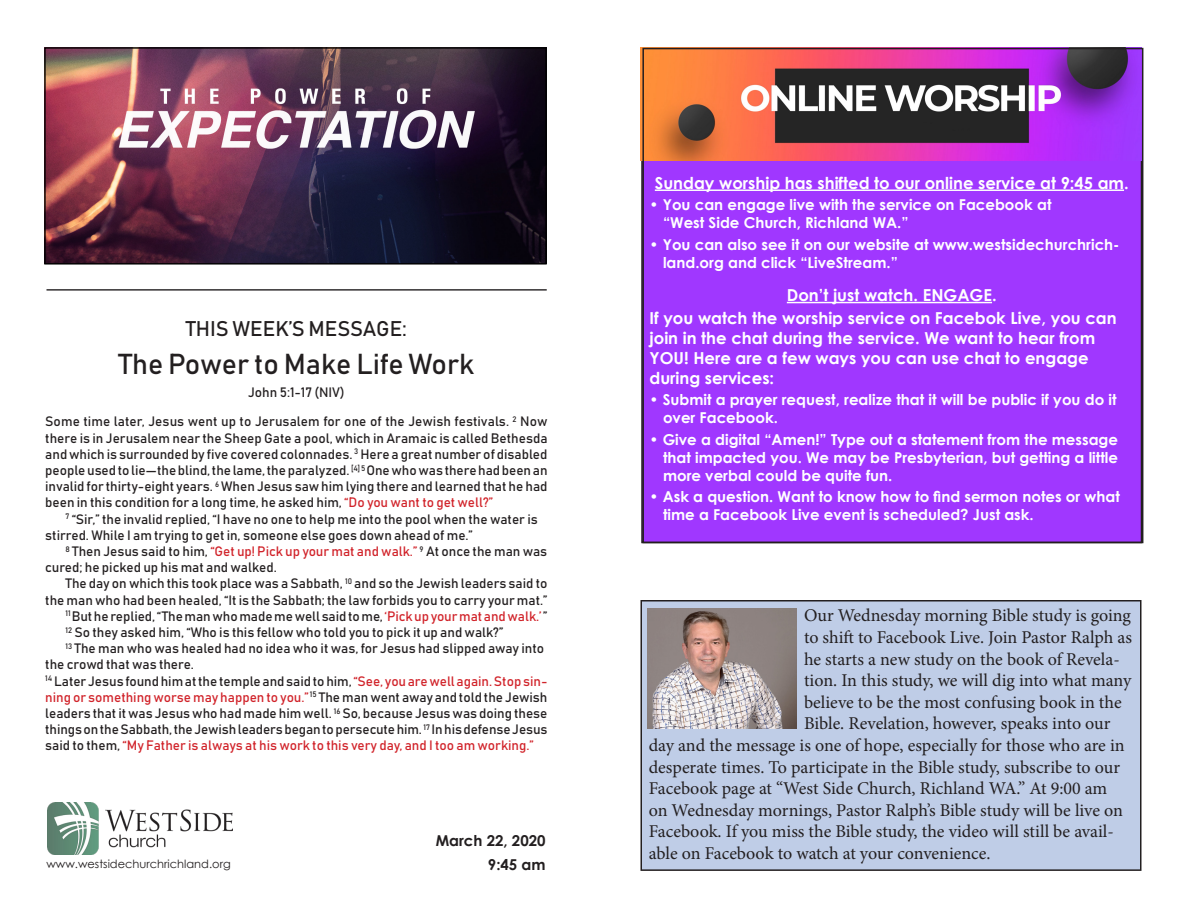
<style>
.page{position:relative;width:1188px;height:918px;background:#fff}
.page>*{position:absolute;margin:0;border:0;box-sizing:border-box;transform-origin:0 0}
.t1{font:28.5px "Bahnschrift";color:#231f20}
.t2{font:21px "Bahnschrift";color:#231f20}
.t3{font:18px/21.6px "Minion Pro";letter-spacing:-.005em;color:#231f20}
.t4{font:700 16.5px/19.8px "Century Gothic";color:#fff}
.t5{font:700 15px "Century Gothic";color:#fff}
.t6{font:700 15px "Century Gothic";color:#231f20}
.t7{font:13.5px/16.2px "Bahnschrift";color:#231f20;text-align:justify}
.t8{font:11.4px "Century Gothic";color:#231f20}
.s1{color:#d1232a}
</style>
<div class="page">
<div style="left:642px;top:146px;width:500px;height:396px;background:#a037ff"></div>
<hr style="left:655px;top:189px;width:469px;height:2px;background:#fff">
<hr style="left:787px;top:302px;width:205px;height:1px;background:#fff">
<hr style="left:46px;top:289px;width:501px;height:2px;background:#231f20">
<div style="left:641px;top:601px;width:500px;height:269px;background:#bfcde7"></div>
<div style="left:640px;top:600px;width:502px;height:271px;border:2px solid #231f20"></div>
<img style="left:47px;top:803px;width:186px;height:51px">
<img style="left:46px;top:49px;width:499px;height:214px">
<div style="left:44px;top:47px;width:503px;height:218px;border:1px solid #000"></div>
<img style="left:647px;top:608px;width:149px;height:120px">
<img style="left:640px;top:48px;width:500px;height:113px">
<div style="left:642px;top:48px;width:501px;height:495px;border:2px solid #231f20"></div>
<p class="t2" style="left:186px;top:315px;width:223px">THIS WEEK’S MESSAGE:</p>
<p class="t1" style="left:118px;top:346px;width:357px">The Power to Make Life Work</p>
<p class="t7" style="left:248px;top:384px;width:98px">John 5:1-17 (NIV)</p>
<p class="t7" style="left:45px;top:413px;width:504px">Some time later, Jesus went up to Jerusalem for one of the Jewish festivals. <sup>2</sup> Now there is in Jerusalem near the Sheep Gate a pool, which in Aramaic is called Bethesda and which is surrounded by five covered colonnades. <sup>3</sup> Here a great number of disabled people used to lie—the blind, the lame, the paralyzed. <sup>[4]</sup> <sup>5</sup> One who was there had been an invalid for thirty-eight years. <sup>6</sup> When Jesus saw him lying there and learned that he had been in this condition for a long time, he asked him, <span class="s1">“Do you want to get well?”</span></p>
<p class="t7" style="left:66px;top:511px;width:474px"><sup>7</sup> “Sir,” the invalid replied, “I have no one to help me into the pool when the water is</p>
<p class="t7" style="left:45px;top:527px;width:429px">stirred. While I am trying to get in, someone else goes down ahead of me.”</p>
<p class="t7" style="left:66px;top:543px;width:483px"><sup>8</sup> Then Jesus said to him, <span class="s1">“Get up! Pick up your mat and walk.”</span> <sup>9</sup> At once the man was</p>
<p class="t7" style="left:45px;top:559px;width:233px">cured; he picked up his mat and walked.</p>
<p class="t7" style="left:66px;top:575px;width:483px">The day on which this took place was a Sabbath, <sup>10</sup> and so the Jewish leaders said to</p>
<p class="t7" style="left:45px;top:592px;width:504px">the man who had been healed, “It is the Sabbath; the law forbids you to carry your mat.”</p>
<p class="t7" style="left:66px;top:608px;width:483px"><sup>11</sup> But he replied, “The man who made me well said to me, <span class="s1">‘Pick up your mat and walk.’</span> ”</p>
<p class="t7" style="left:66px;top:624px;width:439px"><sup>12</sup> So they asked him, “Who is this fellow who told you to pick it up and walk?”</p>
<p class="t7" style="left:66px;top:640px;width:480px"><sup>13</sup> The man who was healed had no idea who it was, for Jesus had slipped away into</p>
<p class="t7" style="left:45px;top:656px;width:150px">the crowd that was there.</p>
<p class="t7" style="left:45px;top:673px;width:504px"><sup>14</sup> Later Jesus found him at the temple and said to him, <span class="s1">“See, you are well again. Stop sin&shy;ning or something worse may happen to you.”</span><sup>15</sup> The man went away and told the Jewish leaders that it was Jesus who had made him well. <sup>16</sup> So, because Jesus was doing these things on the Sabbath, the Jewish leaders began to persecute him. <sup>17</sup> In his defense Jesus said to them, <span class="s1">“My Father is always at his work to this very day, and I too am working.”</span></p>
<p class="t6" style="left:436px;top:829px;width:111px">March 22, 2020</p>
<p class="t8" style="left:46px;top:856px;width:186px">www.westsidechurchrichland.org</p>
<p class="t6" style="left:488px;top:854px;width:59px">9:45 am</p>
<p class="t4" style="left:655px;top:172px;width:475px">Sunday worship has shifted to our online service at 9:45 am.</p>
<p class="t5" style="left:650px;top:193px;width:403px">• You can engage live with the service on Facebook at</p>
<p class="t5" style="left:663px;top:211px;width:247px">“West Side Church, Richland WA.”</p>
<p class="t5" style="left:650px;top:233px;width:472px">• You can also see it on our website at www.westsidechurchrich-</p>
<p class="t5" style="left:663px;top:251px;width:236px">land.org and click “LiveStream.”</p>
<p class="t4" style="left:787px;top:284px;width:211px">Don’t just watch. ENGAGE.</p>
<p class="t4" style="left:650px;top:308px;width:469px">If you watch the worship service on Facebok Live, you can join in the chat during the service. We want to hear from YOU! Here are a few ways you can use chat to engage during services:</p>
<p class="t5" style="left:650px;top:388px;width:469px">• Submit a prayer request, realize that it will be public if you do it</p>
<p class="t5" style="left:663px;top:406px;width:116px">over Facebook.</p>
<p class="t5" style="left:650px;top:428px;width:470px">• Give a digital “Amen!” Type out a statement from the message</p>
<p class="t5" style="left:663px;top:446px;width:457px">that impacted you. We may be Presbyterian, but getting a little</p>
<p class="t5" style="left:663px;top:464px;width:231px">more verbal could be quite fun.</p>
<p class="t5" style="left:650px;top:485px;width:472px">• Ask a question. Want to know how to find sermon notes or what</p>
<p class="t5" style="left:663px;top:503px;width:372px">time a Facebook Live event is scheduled? Just ask.</p>
<p class="t3" style="left:804px;top:605px;width:329px">Our Wednesday morning Bible study is going to shift to Facebook Live. Join Pastor Ralph as he starts a new study on the book of Revela&shy;tion. In this study, we will dig into what many believe to be the most confusing book in the Bible. Revelation, however, speaks into our</p>
<p class="t3" style="left:649px;top:734px;width:477px">day and the message is one of hope, especially for those who are in desperate times. To participate in the Bible study, subscribe to our Facebook page at “West Side Church, Richland WA.” At 9:00 am on Wednesday mornings, Pastor Ralph’s Bible study will be live on Facebook. If you miss the Bible study, the video will still be avail&shy;able on Facebook to watch at your convenience.</p>
</div>
